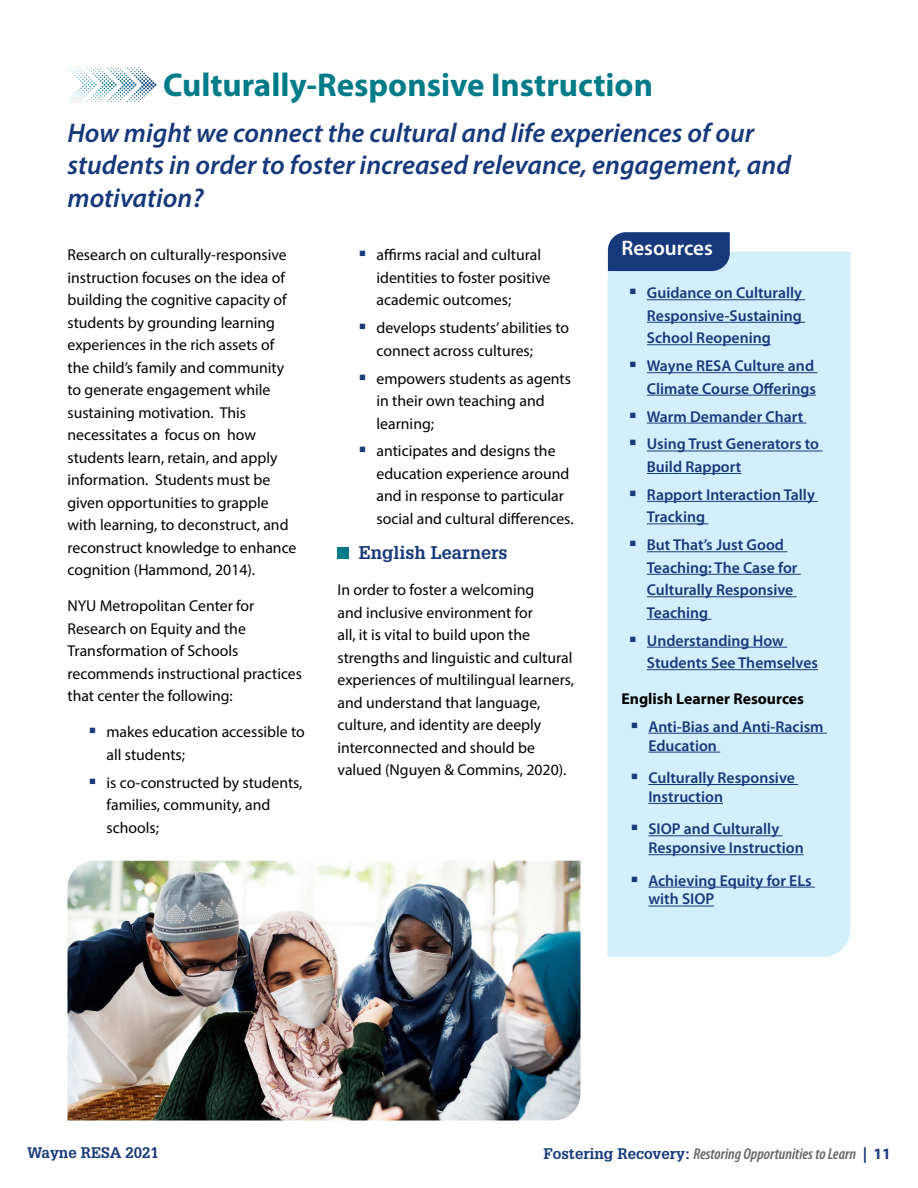
<style>
.page{position:relative;width:918px;height:1188px;background:#fff}
.page>*{position:absolute;margin:0;border:0;box-sizing:border-box;transform-origin:0 0}
.t1{font:700 33px "Myriad Pro";color:#007b89}
.t2{font:italic 600 27px/32.4px "Myriad Pro";color:#16397b}
.t3{font:600 21px "Myriad Pro";color:#fff}
.t4{font:700 18px "Glypha";color:#16397b}
.t5{font:15.75px/22.5px "Myriad Pro";color:#000}
.t6{font:600 15.75px/22.5px "Myriad Pro";color:#16397b}
.t7{font:italic 600 condensed 15.75px "Myriad Pro";color:#636466}
.t8{font:700 15.75px "Myriad Pro";color:#000}
.t9{font:700 15px "Glypha";color:#16397b}
.s1{font-family:"Glypha";font-weight:700;font-style:normal;font-stretch:normal;font-size:15px;color:#16397b}
.s2{font-weight:700;font-style:normal;font-stretch:normal;color:#16397b}
</style>
<div class="page">
<div style="left:608px;top:252px;width:242px;height:705px;background:#d4effc"></div>
<div style="left:608px;top:232px;width:122px;height:39px;background:#16397b"></div>
<svg style="left:69px;top:68px;width:82px;height:12px"></svg>
<div style="left:338px;top:548px;width:11px;height:11px;background:#007b89"></div>
<hr style="left:647px;top:299px;width:158px;height:1px;background:#16397b">
<hr style="left:647px;top:322px;width:158px;height:1px;background:#16397b">
<hr style="left:647px;top:344px;width:124px;height:1px;background:#16397b">
<hr style="left:647px;top:372px;width:170px;height:1px;background:#16397b">
<hr style="left:647px;top:395px;width:169px;height:1px;background:#16397b">
<hr style="left:647px;top:423px;width:160px;height:1px;background:#16397b">
<hr style="left:647px;top:451px;width:175px;height:1px;background:#16397b">
<hr style="left:647px;top:473px;width:94px;height:1px;background:#16397b">
<hr style="left:647px;top:501px;width:171px;height:1px;background:#16397b">
<hr style="left:647px;top:523px;width:61px;height:1px;background:#16397b">
<hr style="left:647px;top:551px;width:140px;height:1px;background:#16397b">
<hr style="left:647px;top:574px;width:154px;height:1px;background:#16397b">
<hr style="left:647px;top:596px;width:150px;height:1px;background:#16397b">
<hr style="left:647px;top:619px;width:64px;height:1px;background:#16397b">
<hr style="left:647px;top:647px;width:140px;height:1px;background:#16397b">
<hr style="left:647px;top:669px;width:171px;height:1px;background:#16397b">
<hr style="left:648px;top:733px;width:179px;height:1px;background:#16397b">
<hr style="left:648px;top:752px;width:72px;height:1px;background:#16397b">
<hr style="left:648px;top:784px;width:150px;height:1px;background:#16397b">
<hr style="left:648px;top:803px;width:75px;height:1px;background:#16397b">
<hr style="left:648px;top:835px;width:135px;height:1px;background:#16397b">
<hr style="left:648px;top:854px;width:156px;height:1px;background:#16397b">
<hr style="left:648px;top:887px;width:167px;height:1px;background:#16397b">
<hr style="left:648px;top:906px;width:66px;height:1px;background:#16397b">
<img style="left:68px;top:861px;width:512px;height:259px">
<svg style="left:630px;top:289px;width:6px;height:5px"></svg>
<svg style="left:630px;top:362px;width:6px;height:5px"></svg>
<svg style="left:630px;top:412px;width:6px;height:6px"></svg>
<svg style="left:630px;top:440px;width:6px;height:5px"></svg>
<svg style="left:630px;top:491px;width:6px;height:5px"></svg>
<svg style="left:630px;top:541px;width:6px;height:5px"></svg>
<svg style="left:630px;top:636px;width:6px;height:6px"></svg>
<svg style="left:632px;top:722px;width:5px;height:6px"></svg>
<svg style="left:632px;top:774px;width:5px;height:5px"></svg>
<svg style="left:632px;top:825px;width:5px;height:5px"></svg>
<svg style="left:632px;top:876px;width:5px;height:6px"></svg>
<h1 class="t1" style="left:163px;top:63px;width:491px">Culturally-Responsive Instruction</h1>
<h2 class="t2" style="left:68px;top:116px;width:725px">How might we connect the cultural and life experiences of our students in order to foster increased relevance, engagement, and motivation?</h2>
<p class="t5" style="left:68px;top:243px;width:231px">Research on culturally-responsive instruction focuses on the idea of building the cognitive capacity of students by grounding learning experiences in the rich assets of the child’s family and community to generate engagement while sustaining motivation. This necessitates a focus on how students learn, retain, and apply information. Students must be given opportunities to grapple with learning, to deconstruct, and reconstruct knowledge to enhance cognition (Hammond, 2014).</p>
<p class="t5" style="left:68px;top:594px;width:236px">NYU Metropolitan Center for<br>Research on Equity and the<br>Transformation of Schools recommends instructional practices that center the following:</p>
<p class="t5" style="left:106px;top:720px;width:200px">makes education accessible to all students;</p>
<p class="t5" style="left:106px;top:771px;width:198px">is co-constructed by students, families, community, and schools;</p>
<p class="t5" style="left:376px;top:243px;width:176px">affirms racial and cultural identities to foster positive academic outcomes;</p>
<p class="t5" style="left:376px;top:316px;width:194px">develops students’ abilities to connect across cultures;</p>
<p class="t5" style="left:376px;top:367px;width:196px">empowers students as agents in their own teaching and learning;</p>
<p class="t5" style="left:376px;top:440px;width:199px">anticipates and designs the education experience around and in response to particular social and cultural differences.</p>
<p class="t4" style="left:359px;top:541px;width:150px">English Learners</p>
<p class="t5" style="left:338px;top:578px;width:238px">In order to foster a welcoming<br>and inclusive environment for<br>all, it is vital to build upon the strengths and linguistic and cultural experiences of multilingual learners, and understand that language, culture, and identity are deeply interconnected and should be valued (Nguyen &amp; Commins, 2020).</p>
<h3 class="t3" style="left:621px;top:235px;width:93px">Resources</h3>
<p class="t6" style="left:647px;top:281px;width:157px;text-align:justify">Guidance on Culturally Responsive-Sustaining School Reopening</p>
<p class="t6" style="left:647px;top:354px;width:171px">Wayne RESA Culture and<br>Climate Course Offerings</p>
<p class="t6" style="left:647px;top:402px;width:174px;line-height:27.9px">Warm Demander Chart<br>Using Trust Generators to</p>
<p class="t6" style="left:647px;top:452px;width:170px;line-height:27.9px">Build Rapport<br>Rapport Interaction Tally</p>
<p class="t6" style="left:647px;top:503px;width:139px;line-height:27.9px">Tracking<br>But That’s Just Good</p>
<p class="t6" style="left:647px;top:556px;width:152px">Teaching: The Case for<br>Culturally Responsive<br>Teaching</p>
<p class="t6" style="left:647px;top:629px;width:173px">Understanding How<br>Students See Themselves</p>
<p class="t8" style="left:621px;top:689px;width:184px">English Learner Resources</p>
<p class="t6" style="left:648px;top:717px;width:177px;line-height:18.9px">Anti-Bias and Anti-Racism<br>Education</p>
<p class="t6" style="left:648px;top:768px;width:148px;line-height:18.9px">Culturally Responsive<br>Instruction</p>
<p class="t6" style="left:648px;top:819px;width:157px;line-height:18.9px">SIOP and Culturally<br>Responsive Instruction</p>
<p class="t6" style="left:648px;top:870px;width:165px;line-height:18.9px">Achieving Equity for ELs with SIOP</p>
<p class="t9" style="left:27px;top:1144px;width:133px">Wayne RESA 2021</p>
<p class="t7" style="left:543px;top:1144px;width:349px"><span class="s1">Fostering Recovery:</span> Restoring Opportunities to Learn <span class="s2">| 11</span></p>
</div>
